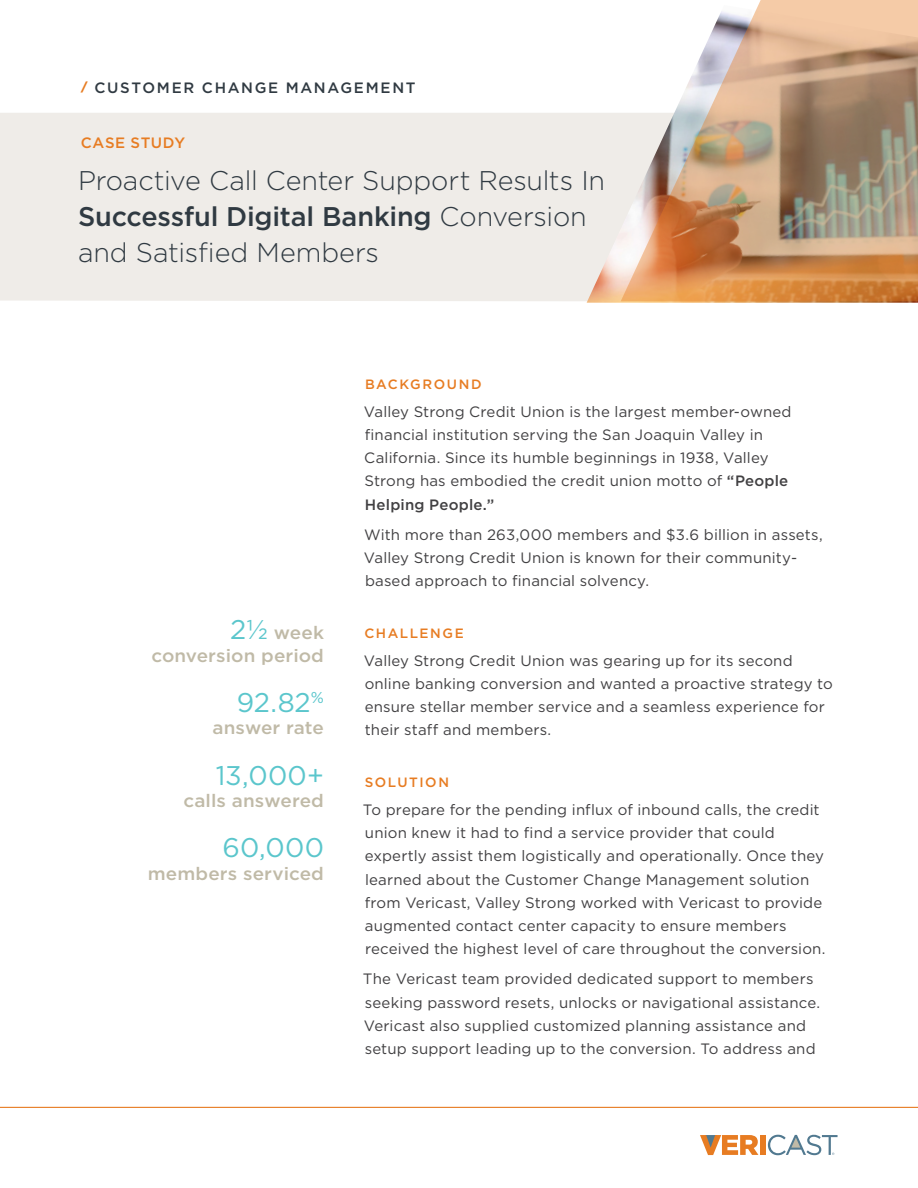
<style>
.page{position:relative;width:918px;height:1188px;background:#fff}
.page>*{position:absolute;margin:0;border:0;box-sizing:border-box;transform-origin:0 0}
.t1{font:300 27px/36px "Gotham";letter-spacing:-.005em;color:#303a42}
.t2{font:27px "Gotham";color:#5bc6cc}
.t3{font:500 18px "Gotham";letter-spacing:.005em;color:#c0baa7;scale:1.05 1}
.t4{font:15px/23.2px "Gotham";letter-spacing:.01em;color:#414042}
.t5{font:500 15px "Gotham";letter-spacing:.11em;color:#303a42}
.t6{font:500 15px "Gotham";letter-spacing:.04em;color:#e77c22}
.t7{font:500 13.5px "Gotham";letter-spacing:.115em;color:#e77c22}
.s1{font-weight:900;font-size:12px;color:#e77c22}
.s2{font-weight:500}
.s3{font-weight:500;font-size:18px;color:#c0baa7}
</style>
<div class="page">
<svg style="left:700px;top:1135px;width:58px;height:20px"></svg>
<div style="left:760px;top:1135px;width:6px;height:20px;background:#e77c22"></div>
<svg style="left:768px;top:1135px;width:70px;height:20px"></svg>
<hr style="left:0;top:1107px;width:918px;height:1px;background:#e77c22">
<div style="left:0;top:113px;width:587px;height:188px;background:#efece8"></div>
<img style="left:587px;top:113px;width:331px;height:190px">
<img style="left:621px;top:0;width:297px;height:301px">
<p class="t5" style="left:81px;top:78px;width:336px"><span class="s1">/</span> CUSTOMER CHANGE MANAGEMENT</p>
<p class="t6" style="left:81px;top:133px;width:106px">CASE STUDY</p>
<h1 class="t1" style="left:78px;top:161px;width:529px">Proactive Call Center Support Results In<br><span class="s2">Successful Digital Banking</span> Conversion and Satisfied Members</h1>
<h1 class="t2" style="left:230px;top:612px;width:95px">21/2 <span class="s3">week</span></h1>
<p class="t3" style="left:151px;top:643px;width:166px">conversion period</p>
<h1 class="t2" style="left:237px;top:685px;width:89px">92.82<sup>%</sup></h1>
<p class="t3" style="left:212px;top:716px;width:108px">answer rate</p>
<h1 class="t2" style="left:216px;top:758px;width:110px">13,000+</h1>
<p class="t3" style="left:183px;top:789px;width:135px">calls answered</p>
<h1 class="t2" style="left:223px;top:830px;width:103px">60,000</h1>
<p class="t3" style="left:148px;top:862px;width:169px">members serviced</p>
<p class="t7" style="left:365px;top:375px;width:118px">BACKGROUND</p>
<p class="t4" style="left:364px;top:399px;width:429px">Valley Strong Credit Union is the largest member-owned financial institution serving the San Joaquin Valley in California. Since its humble beginnings in 1938, Valley Strong has embodied the credit union motto of <span class="s2">“People Helping People.”</span></p>
<p class="t4" style="left:364px;top:522px;width:460px">With more than 263,000 members and $3.6 billion in assets,<br>Valley Strong Credit Union is known for their community&shy;based approach to financial solvency.</p>
<p class="t7" style="left:364px;top:624px;width:101px">CHALLENGE</p>
<p class="t4" style="left:364px;top:648px;width:471px">Valley Strong Credit Union was gearing up for its second online banking conversion and wanted a proactive strategy to ensure stellar member service and a seamless experience for their staff and members.</p>
<p class="t7" style="left:365px;top:773px;width:86px">SOLUTION</p>
<p class="t4" style="left:363px;top:798px;width:464px">To prepare for the pending influx of inbound calls, the credit union knew it had to find a service provider that could expertly assist them logistically and operationally. Once they learned about the Customer Change Management solution from Vericast, Valley Strong worked with Vericast to provide augmented contact center capacity to ensure members received the highest level of care throughout the conversion.</p>
<p class="t4" style="left:363px;top:967px;width:459px">The Vericast team provided dedicated support to members seeking password resets, unlocks or navigational assistance.<br>Vericast also supplied customized planning assistance and setup support leading up to the conversion. To address and</p>
</div>
